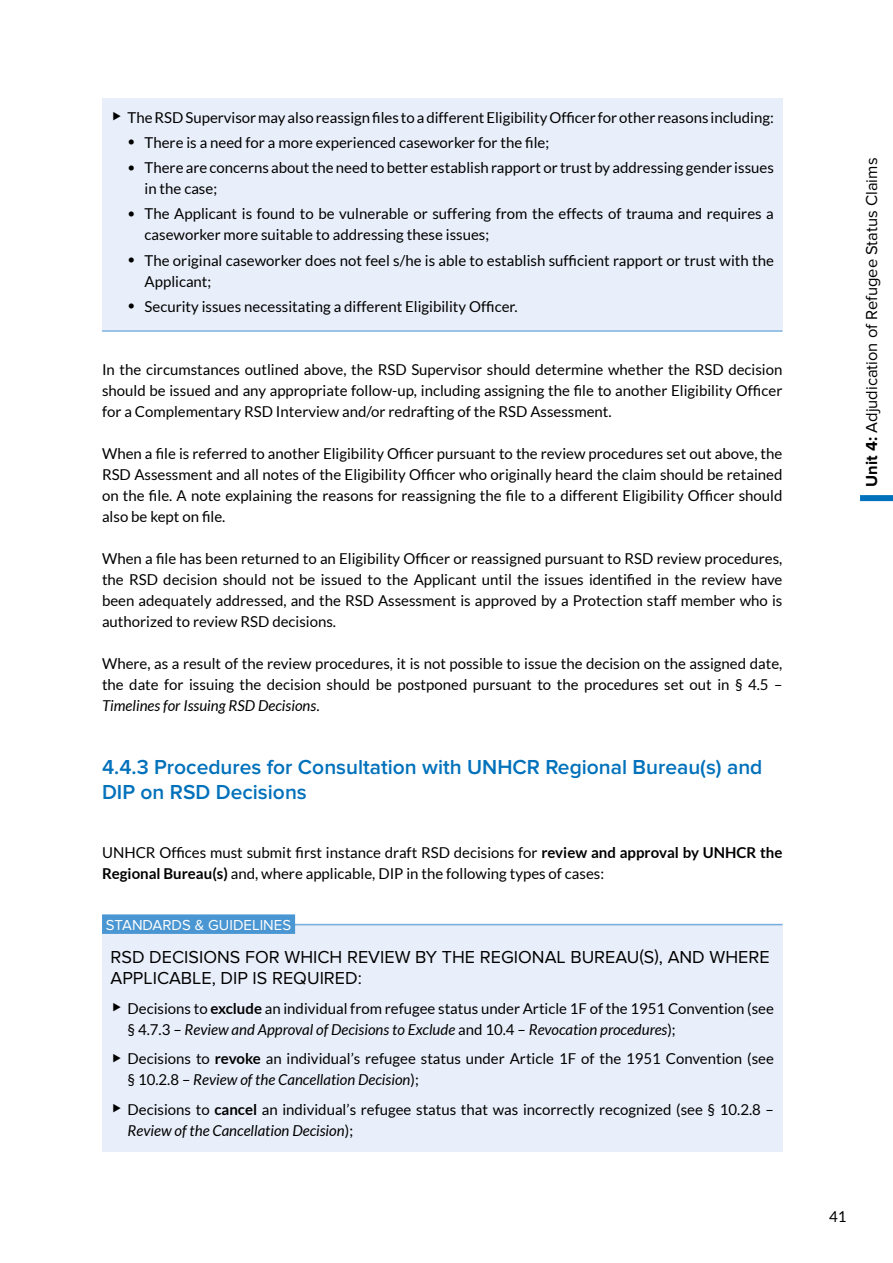
<style>
.page{position:relative;width:893px;height:1263px;background:#fff}
.page>*{position:absolute;margin:0;border:0;box-sizing:border-box;transform-origin:0 0}
.t1{font:600 21px/25.2px "Proxima Nova";color:#0071bb}
.t2{font:18px/21px "Proxima Nova";color:#000}
.t3{font:16.5px "Proxima Nova";color:#000}
.t4{font:15px/21px "Lato";color:#000}
.t5{font:15px "Proxima Nova";color:#fff}
.s1{font-size:13.5px}
.s2{font-style:italic}
.s3{font-weight:700}
</style>
<div class="page">
<div style="left:102px;top:98px;width:680px;height:40px;background:#e9effa"></div>
<div style="left:102px;top:123px;width:680px;height:41px;background:#e9effa"></div>
<div style="left:102px;top:148px;width:680px;height:62px;background:#e9effa"></div>
<div style="left:102px;top:195px;width:680px;height:61px;background:#e9effa"></div>
<div style="left:102px;top:241px;width:680px;height:61px;background:#e9effa"></div>
<div style="left:102px;top:287px;width:680px;height:45px;background:#e9effa"></div>
<hr style="left:102px;top:331px;width:680px;height:1px;background:#4a96d2">
<div style="left:102px;top:924px;width:680px;height:77px;background:#e9effa"></div>
<hr style="left:102px;top:924px;width:680px;height:1px;background:#4a96d2">
<div style="left:102px;top:914px;width:193px;height:20px;background:#4a96d2"></div>
<div style="left:102px;top:989px;width:680px;height:61px;background:#e9effa"></div>
<div style="left:102px;top:1039px;width:680px;height:62px;background:#e9effa"></div>
<div style="left:102px;top:1090px;width:680px;height:61px;background:#e9effa"></div>
<div style="left:860px;top:495px;width:33px;height:6px;background:#0071bb"></div>
<p class="t4" style="left:128px;top:107px;width:648px">The RSD Supervisor may also reassign files to a different Eligibility Officer for other reasons including:</p>
<p class="t4" style="left:128px;top:132px;width:423px"><span class="s1">•</span> There is a need for a more experienced caseworker for the file;</p>
<p class="t4" style="left:145px;top:157px;width:631px;text-indent:-17px"><span class="s1">•</span> There are concerns about the need to better establish rapport or trust by addressing gender issues in the case;</p>
<p class="t4" style="left:145px;top:203px;width:631px;text-indent:-17px"><span class="s1">•</span> The Applicant is found to be vulnerable or suffering from the effects of trauma and requires a caseworker more suitable to addressing these issues;</p>
<p class="t4" style="left:145px;top:250px;width:631px;text-indent:-17px"><span class="s1">•</span> The original caseworker does not feel s/he is able to establish sufficient rapport or trust with the<br>Applicant;</p>
<p class="t4" style="left:128px;top:296px;width:392px"><span class="s1">•</span> Security issues necessitating a different Eligibility Officer.</p>
<p class="t4" style="left:102px;top:359px;width:682px;text-align:justify">In the circumstances outlined above, the RSD Supervisor should determine whether the RSD decision should be issued and any appropriate follow-up, including assigning the file to another Eligibility Officer for a Complementary RSD Interview and/or redrafting of the RSD Assessment.</p>
<p class="t4" style="left:102px;top:443px;width:682px;text-align:justify">When a file is referred to another Eligibility Officer pursuant to the review procedures set out above, the RSD Assessment and all notes of the Eligibility Officer who originally heard the claim should be retained on the file. A note explaining the reasons for reassigning the file to a different Eligibility Officer should also be kept on file.</p>
<p class="t4" style="left:102px;top:548px;width:682px;text-align:justify">When a file has been returned to an Eligibility Officer or reassigned pursuant to RSD review procedures, the RSD decision should not be issued to the Applicant until the issues identified in the review have been adequately addressed, and the RSD Assessment is approved by a Protection staff member who is authorized to review RSD decisions.</p>
<p class="t4" style="left:102px;top:653px;width:682px;text-align:justify">Where, as a result of the review procedures, it is not possible to issue the decision on the assigned date, the date for issuing the decision should be postponed pursuant to the procedures set out in § 4.5 – <span class="s2">Timelines for Issuing RSD Decisions</span>.</p>
<h1 class="t1" style="left:102px;top:755px;width:662px">4.4.3 Procedures for Consultation with UNHCR Regional Bureau(s) and<br>DIP on RSD Decisions</h1>
<p class="t4" style="left:102px;top:842px;width:682px">UNHCR Offices must submit first instance draft RSD decisions for <span class="s3">review and approval by UNHCR the<br>Regional Bureau(s)</span> and, where applicable, DIP in the following types of cases:</p>
<p class="t5" style="left:106px;top:916px;width:187px">STANDARDS &amp; GUIDELINES</p>
<p class="t2" style="left:111px;top:947px;width:661px">RSD DECISIONS FOR WHICH REVIEW BY THE REGIONAL BUREAU(S), AND WHERE<br>APPLICABLE, DIP IS REQUIRED:</p>
<p class="t4" style="left:128px;top:998px;width:648px">Decisions to <span class="s3">exclude</span> an individual from refugee status under Article 1F of the 1951 Convention (see § 4.7.3 – <span class="s2">Review and Approval of Decisions to Exclude</span> and 10.4 – <span class="s2">Revocation procedures</span>);</p>
<p class="t4" style="left:128px;top:1048px;width:648px">Decisions to <span class="s3">revoke</span> an individual’s refugee status under Article 1F of the 1951 Convention (see § 10.2.8 – <span class="s2">Review of the Cancellation Decision</span>);</p>
<p class="t4" style="left:128px;top:1099px;width:648px">Decisions to <span class="s3">cancel</span> an individual’s refugee status that was incorrectly recognized (see § 10.2.8 –<br><span class="s2">Review of the Cancellation Decision</span>);</p>
<p class="t3" style="left:862px;top:487px;width:330px;rotate:-90deg"><span class="s3">Unit 4:</span> Adjudication of Refugee Status Claims</p>
<p class="t4" style="left:829px;top:1206px;width:19px">41</p>
</div>
